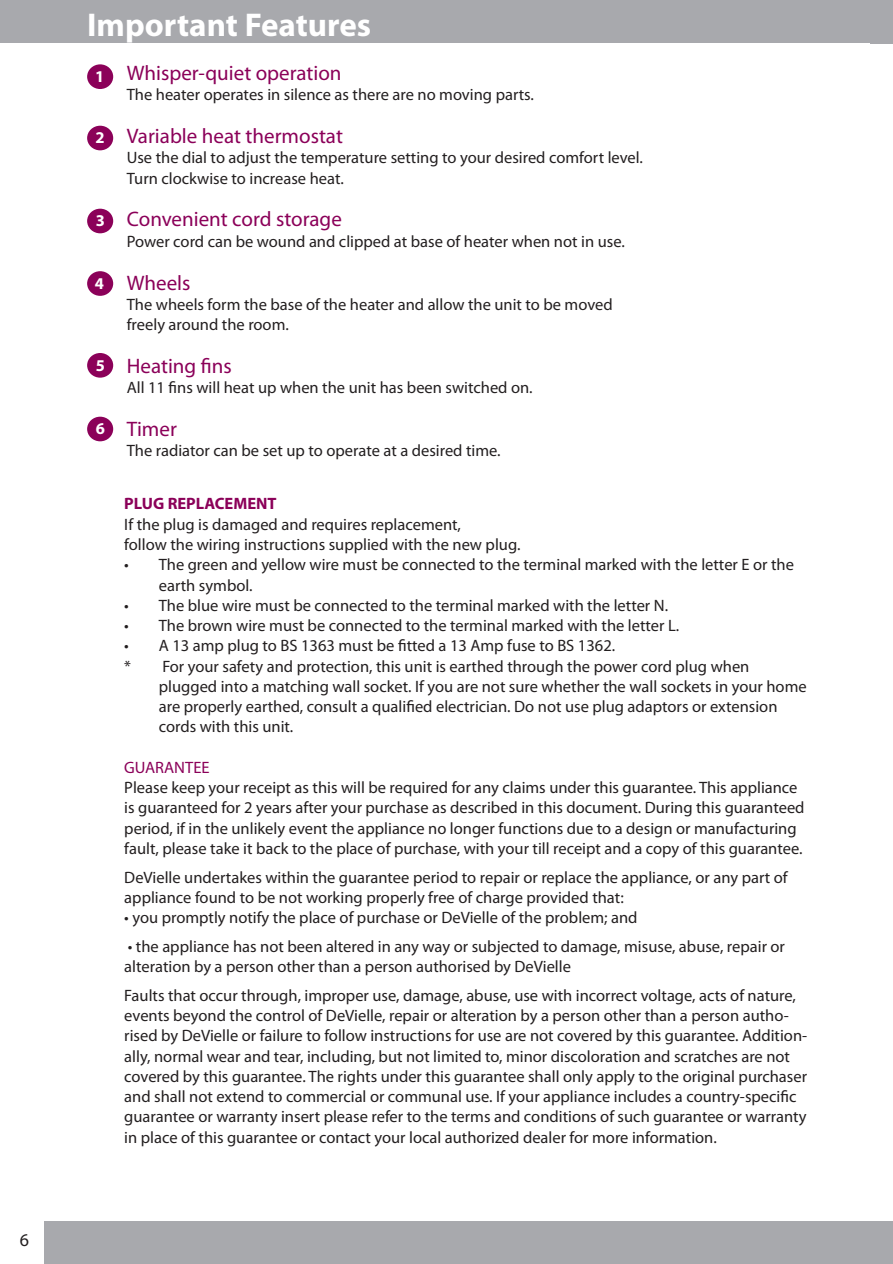
<style>
.page{position:relative;width:893px;height:1264px;background:#fff}
.page>*{position:absolute;margin:0;border:0;box-sizing:border-box;transform-origin:0 0}
.t1{font:700 33px "Myriad Pro";color:#fff}
.t2{font:21px "Myriad Pro";color:#8b0159}
.t3{font:18px "Myriad Pro";color:#231f20}
.t4{font:16.5px/20.2px "Myriad Pro";color:#231f20}
.t5{font:700 16.5px "Myriad Pro";color:#8b0159}
.t6{font:16.5px "Myriad Pro";color:#8b0159}
.t7{font:700 16.5px "Myriad Pro";color:#fff}
</style>
<div class="page">
<div style="left:0;top:0;width:892px;height:43px;background:#a8a9ad"></div>
<div style="left:45px;top:1221px;width:847px;height:43px;background:#a8a9ad"></div>
<div style="left:87px;top:64px;width:26px;height:25px;background:#8b0159;border-radius:50%"></div>
<div style="left:87px;top:126px;width:26px;height:24px;background:#8b0159;border-radius:50%"></div>
<div style="left:87px;top:209px;width:26px;height:24px;background:#8b0159;border-radius:50%"></div>
<div style="left:87px;top:271px;width:26px;height:25px;background:#8b0159;border-radius:50%"></div>
<div style="left:87px;top:353px;width:26px;height:25px;background:#8b0159;border-radius:50%"></div>
<div style="left:87px;top:417px;width:26px;height:24px;background:#8b0159;border-radius:50%"></div>
<p class="t3" style="left:20px;top:1228px;width:11px">6</p>
<p class="t1" style="left:87px;top:3px;width:285px">Important Features</p>
<p class="t2" style="left:127px;top:60px;width:216px">Whisper-quiet operation</p>
<p class="t4" style="left:127px;top:84px;width:408px">The heater operates in silence as there are no moving parts.</p>
<p class="t2" style="left:127px;top:123px;width:218px">Variable heat thermostat</p>
<p class="t4" style="left:127px;top:147px;width:517px">Use the dial to adjust the temperature setting to your desired comfort level.</p>
<p class="t4" style="left:127px;top:168px;width:218px">Turn clockwise to increase heat.</p>
<p class="t2" style="left:127px;top:206px;width:216px">Convenient cord storage</p>
<p class="t4" style="left:127px;top:231px;width:499px">Power cord can be wound and clipped at base of heater when not in use.</p>
<p class="t2" style="left:127px;top:269px;width:65px">Wheels</p>
<p class="t4" style="left:127px;top:294px;width:487px">The wheels form the base of the heater and allow the unit to be moved</p>
<p class="t4" style="left:127px;top:314px;width:163px">freely around the room.</p>
<p class="t2" style="left:127px;top:353px;width:106px">Heating fins</p>
<p class="t4" style="left:127px;top:377px;width:407px">All 11 fins will heat up when the unit has been switched on.</p>
<p class="t2" style="left:127px;top:416px;width:52px">Timer</p>
<p class="t4" style="left:127px;top:440px;width:375px">The radiator can be set up to operate at a desired time.</p>
<p class="t7" style="left:95px;top:66px;width:11px">1</p>
<p class="t7" style="left:95px;top:127px;width:11px">2</p>
<p class="t7" style="left:96px;top:210px;width:11px">3</p>
<p class="t7" style="left:95px;top:272px;width:11px">4</p>
<p class="t7" style="left:96px;top:354px;width:11px">5</p>
<p class="t7" style="left:96px;top:418px;width:11px">6</p>
<p class="t5" style="left:124px;top:493px;width:154px">PLUG REPLACEMENT</p>
<p class="t4" style="left:124px;top:514px;width:397px">If the plug is damaged and requires replacement,<br>follow the wiring instructions supplied with the new plug.</p>
<p class="t4" style="left:159px;top:554px;width:636px;text-indent:-34px">• The green and yellow wire must be connected to the terminal marked with the letter E or the earth symbol.</p>
<p class="t4" style="left:124px;top:595px;width:545px">• The blue wire must be connected to the terminal marked with the letter N.</p>
<p class="t4" style="left:124px;top:615px;width:556px">• The brown wire must be connected to the terminal marked with the letter L.</p>
<p class="t4" style="left:124px;top:635px;width:492px">• A 13 amp plug to BS 1363 must be fitted a 13 Amp fuse to BS 1362.</p>
<p class="t4" style="left:159px;top:655px;width:649px;text-indent:-34px">* For your safety and protection, this unit is earthed through the power cord plug when plugged into a matching wall socket. If you are not sure whether the wall sockets in your home are properly earthed, consult a qualified electrician. Do not use plug adaptors or extension cords with this unit.</p>
<p class="t6" style="left:124px;top:757px;width:87px">GUARANTEE</p>
<p class="t4" style="left:124px;top:777px;width:681px">Please keep your receipt as this will be required for any claims under this guarantee. This appliance is guaranteed for 2 years after your purchase as described in this document. During this guaranteed period, if in the unlikely event the appliance no longer functions due to a design or manufacturing fault, please take it back to the place of purchase, with your till receipt and a copy of this guarantee.</p>
<p class="t4" style="left:124px;top:866px;width:664px">DeVielle undertakes within the guarantee period to repair or replace the appliance, or any part of appliance found to be not working properly free of charge provided that:</p>
<p class="t4" style="left:124px;top:907px;width:515px">• you promptly notify the place of purchase or DeVielle of the problem; and</p>
<p class="t4" style="left:124px;top:936px;width:662px">• the appliance has not been altered in any way or subjected to damage, misuse, abuse, repair or alteration by a person other than a person authorised by DeVielle</p>
<p class="t4" style="left:124px;top:985px;width:684px">Faults that occur through, improper use, damage, abuse, use with incorrect voltage, acts of nature, events beyond the control of DeVielle, repair or alteration by a person other than a person autho&shy;rised by DeVielle or failure to follow instructions for use are not covered by this guarantee. Addition&shy;ally, normal wear and tear, including, but not limited to, minor discoloration and scratches are not covered by this guarantee. The rights under this guarantee shall only apply to the original purchaser and shall not extend to commercial or communal use. If your appliance includes a country-specific guarantee or warranty insert please refer to the terms and conditions of such guarantee or warranty in place of this guarantee or contact your local authorized dealer for more information.</p>
</div>
